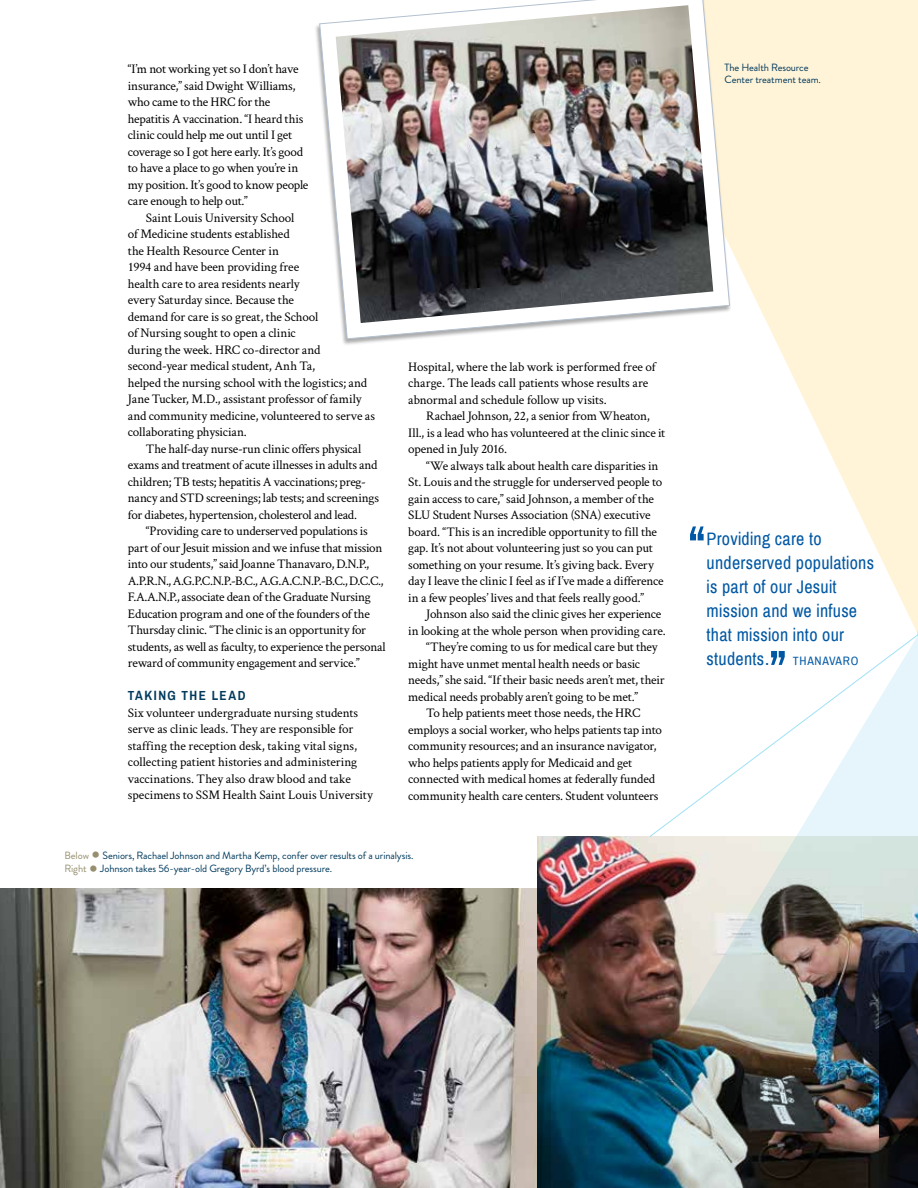
<style>
.page{position:relative;width:918px;height:1188px;background:#fff}
.page>*{position:absolute;margin:0;border:0;box-sizing:border-box;transform-origin:0 0}
.t1{font:60px "Archivo Narrow";color:#0058a4}
.t2{font:18px/24px "Archivo Narrow";letter-spacing:.015em;color:#0058a4}
.t3{font:13.2px/16.5px "Crimson Text";letter-spacing:-.015em;color:#000}
.t4{font:700 13.2px "Archivo Narrow";letter-spacing:.115em;color:#003a5d}
.t5{font:12px "Archivo Narrow";letter-spacing:.06em;color:#0058a4}
.t6{font:10.5px/12px "Brandon Grotesque";letter-spacing:-.01em;color:#003a5d}
.s1{color:#968f6f}
.s2{font-weight:700;font-size:24px;color:#968f6f}
</style>
<div class="page">
<svg style="left:731px;top:0;width:186px;height:632px;fill:#fff3d8"></svg>
<svg style="left:917px;top:0;width:1px;height:633px"></svg>
<svg style="left:649px;top:633px;width:269px;height:204px"></svg>
<div style="left:315px;top:0;width:416px;height:347px;background:#000;opacity:.33"></div>
<svg style="left:319px;top:0;width:411px;height:339px"></svg>
<img style="left:336px;top:5px;width:377px;height:318px">
<img style="left:0;top:888px;width:538px;height:300px">
<img style="left:538px;top:837px;width:380px;height:351px">
<img style="left:879px;top:944px;width:39px;height:244px">
<p class="t3" style="left:128px;top:60px;width:182px">“I’m not working yet so I don’t have insurance,” said Dwight Williams, who came to the HRC for the hepatitis A vaccination. “I heard this clinic could help me out until I get coverage so I got here early. It’s good to have a place to go when you’re in my position. It’s good to know people care enough to help out.”</p>
<p class="t3" style="left:128px;top:209px;width:249px;text-indent:18px">Saint Louis University School<br>of Medicine students established<br>the Health Resource Center in<br>1994 and have been providing free<br>health care to area residents nearly<br>every Saturday since. Because the<br>demand for care is so great, the School<br>of Nursing sought to open a clinic<br>during the week. HRC co-director and second-year medical student, Anh Ta,<br>helped the nursing school with the logistics; and Jane Tucker, M.D., assistant professor of family and community medicine, volunteered to serve as collaborating physician.</p>
<p class="t3" style="left:128px;top:440px;width:253px;text-indent:18px">The half-day nurse-run clinic offers physical exams and treatment of acute illnesses in adults and children; TB tests; hepatitis A vaccinations; preg&shy;nancy and STD screenings; lab tests; and screenings for diabetes, hypertension, cholesterol and lead.</p>
<p class="t3" style="left:128px;top:522px;width:259px;text-indent:18px">“Providing care to underserved populations is part of our Jesuit mission and we infuse that mission into our students,” said Joanne Thanavaro, D.N.P., A.P.R.N., A.G.P.C.N.P.-B.C., A.G.A.C.N.P.-B.C., D.C.C., F.A.A.N.P., associate dean of the Graduate Nursing Education program and one of the founders of the Thursday clinic. “The clinic is an opportunity for students, as well as faculty, to experience the personal reward of community engagement and service.”</p>
<p class="t4" style="left:128px;top:687px;width:119px">TAKING THE LEAD</p>
<p class="t3" style="left:128px;top:704px;width:247px">Six volunteer undergraduate nursing students serve as clinic leads. They are responsible for staffing the reception desk, taking vital signs, collecting patient histories and administering vaccinations. They also draw blood and take specimens to SSM Health Saint Louis University</p>
<p class="t3" style="left:408px;top:358px;width:249px">Hospital, where the lab work is performed free of charge. The leads call patients whose results are abnormal and schedule follow up visits.</p>
<p class="t3" style="left:408px;top:407px;width:259px;text-indent:18px">Rachael Johnson, 22, a senior from Wheaton,<br>Ill., is a lead who has volunteered at the clinic since it opened in July 2016.</p>
<p class="t3" style="left:408px;top:457px;width:257px;text-indent:18px">“We always talk about health care disparities in St. Louis and the struggle for underserved people to gain access to care,” said Johnson, a member of the SLU Student Nurses Association (SNA) executive board. “This is an incredible opportunity to fill the gap. It’s not about volunteering just so you can put something on your resume. It’s giving back. Every day I leave the clinic I feel as if I’ve made a difference in a few peoples’ lives and that feels really good.”</p>
<p class="t3" style="left:426px;top:605px;width:237px">Johnson also said the clinic gives her experience</p>
<p class="t3" style="left:408px;top:622px;width:259px">in looking at the whole person when providing care.</p>
<p class="t3" style="left:426px;top:638px;width:233px">“They’re coming to us for medical care but they</p>
<p class="t3" style="left:408px;top:655px;width:233px">might have unmet mental health needs or basic</p>
<p class="t3" style="left:408px;top:671px;width:258px">needs,” she said. “If their basic needs aren’t met, their</p>
<p class="t3" style="left:408px;top:688px;width:231px">medical needs probably aren’t going to be met.”</p>
<p class="t3" style="left:426px;top:704px;width:216px">To help patients meet those needs, the HRC</p>
<p class="t3" style="left:408px;top:721px;width:255px">employs a social worker, who helps patients tap into</p>
<p class="t3" style="left:408px;top:737px;width:250px">community resources; and an insurance navigator,</p>
<p class="t3" style="left:408px;top:754px;width:226px">who helps patients apply for Medicaid and get</p>
<p class="t3" style="left:408px;top:770px;width:248px">connected with medical homes at federally funded</p>
<p class="t3" style="left:408px;top:787px;width:252px">community health care centers. Student volunteers</p>
<p class="t6" style="left:65px;top:849px;width:350px;line-height:13.5px"><span class="s1">Below</span> <span class="s2">•</span> Seniors, Rachael Johnson and Martha Kemp, confer over results of a urinalysis.<br><span class="s1">Right</span> <span class="s2">•</span> Johnson takes 56-year-old Gregory Byrd’s blood pressure.</p>
<p class="t6" style="left:725px;top:62px;width:98px">The Health Resource<br>Center treatment team.</p>
<h1 class="t1" style="left:689px;top:510px;width:18px">“</h1>
<h2 class="t2" style="left:707px;top:527px;width:169px">Providing care to underserved populations is part of our Jesuit mission and we infuse that mission into our students.</h2>
<h1 class="t1" style="left:770px;top:635px;width:18px">”</h1>
<p class="t5" style="left:793px;top:654px;width:67px">THANAVARO</p>
</div>
